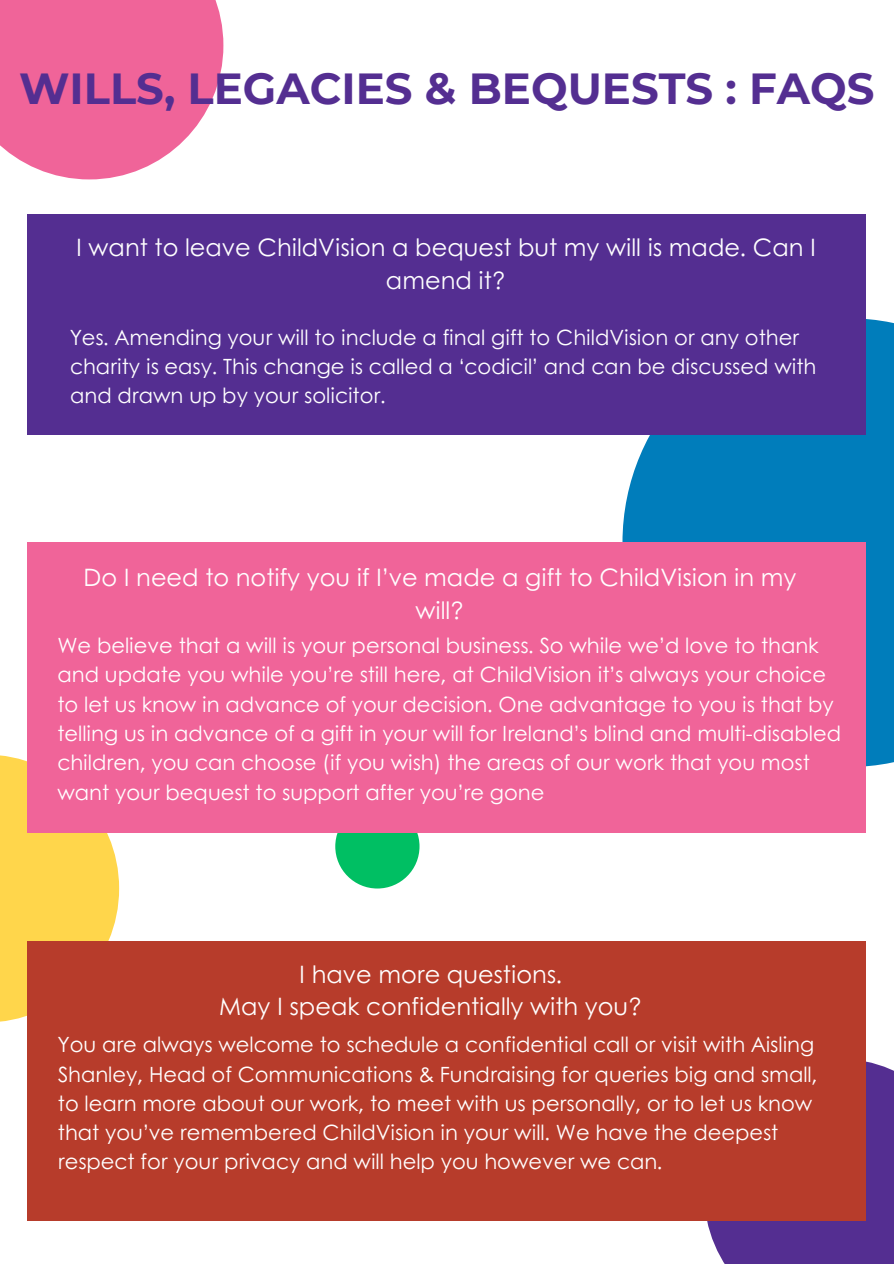
<style>
.page{position:relative;width:894px;height:1264px;background:#fff}
.page>*{position:absolute;margin:0;border:0;box-sizing:border-box;transform-origin:0 0}
.t1{font:700 43.35px "Montserrat";color:#542e91}
.t2{font:24px/32.7px "Century Gothic";color:#fff;text-align:center}
.t3{font:21px/29.2px "Century Gothic";color:#fff}
</style>
<div class="page">
<div style="left:0;top:0;width:223px;height:179px;background:#f06499"></div>
<div style="left:622px;top:318px;width:271px;height:449px;background:#007dbb"></div>
<div style="left:28px;top:215px;width:837px;height:220px;background:#542e91"></div>
<div style="left:335px;top:804px;width:84px;height:84px;background:#00bf63;border-radius:50%"></div>
<div style="left:0;top:754px;width:119px;height:268px;background:#ffd64b"></div>
<div style="left:28px;top:542px;width:837px;height:291px;background:#f06499"></div>
<div style="left:703px;top:1058px;width:190px;height:205px;background:#542e91"></div>
<div style="left:28px;top:941px;width:837px;height:279px;background:#b73c2b"></div>
<h1 class="t1" style="left:19px;top:58px;width:856px">WILLS, LEGACIES &amp; BEQUESTS : FAQS</h1>
<p class="t2" style="left:76px;top:230px;width:741px">I want to leave ChildVision a bequest but my will is made. Can I amend it?</p>
<p class="t3" style="left:70px;top:322px;width:747px">Yes. Amending your will to include a final gift to ChildVision or any other charity is easy. This change is called a ‘codicil’ and can be discussed with and drawn up by your solicitor.</p>
<p class="t2" style="left:83px;top:561px;width:714px">Do I need to notify you if I’ve made a gift to ChildVision in my will?</p>
<p class="t3" style="left:57px;top:630px;width:784px">We believe that a will is your personal business. So while we’d love to thank and update you while you’re still here, at ChildVision it’s always your choice to let us know in advance of your decision. One advantage to you is that by telling us in advance of a gift in your will for Ireland’s blind and multi-disabled children, you can choose (if you wish) the areas of our work that you most want your bequest to support after you’re gone</p>
<p class="t2" style="left:219px;top:957px;width:424px">I have more questions.<br>May I speak confidentially with you?</p>
<p class="t3" style="left:58px;top:1029px;width:761px">You are always welcome to schedule a confidential call or visit with Aisling Shanley, Head of Communications &amp; Fundraising for queries big and small, to learn more about our work, to meet with us personally, or to let us know that you’ve remembered ChildVision in your will. We have the deepest respect for your privacy and will help you however we can.</p>
</div>
